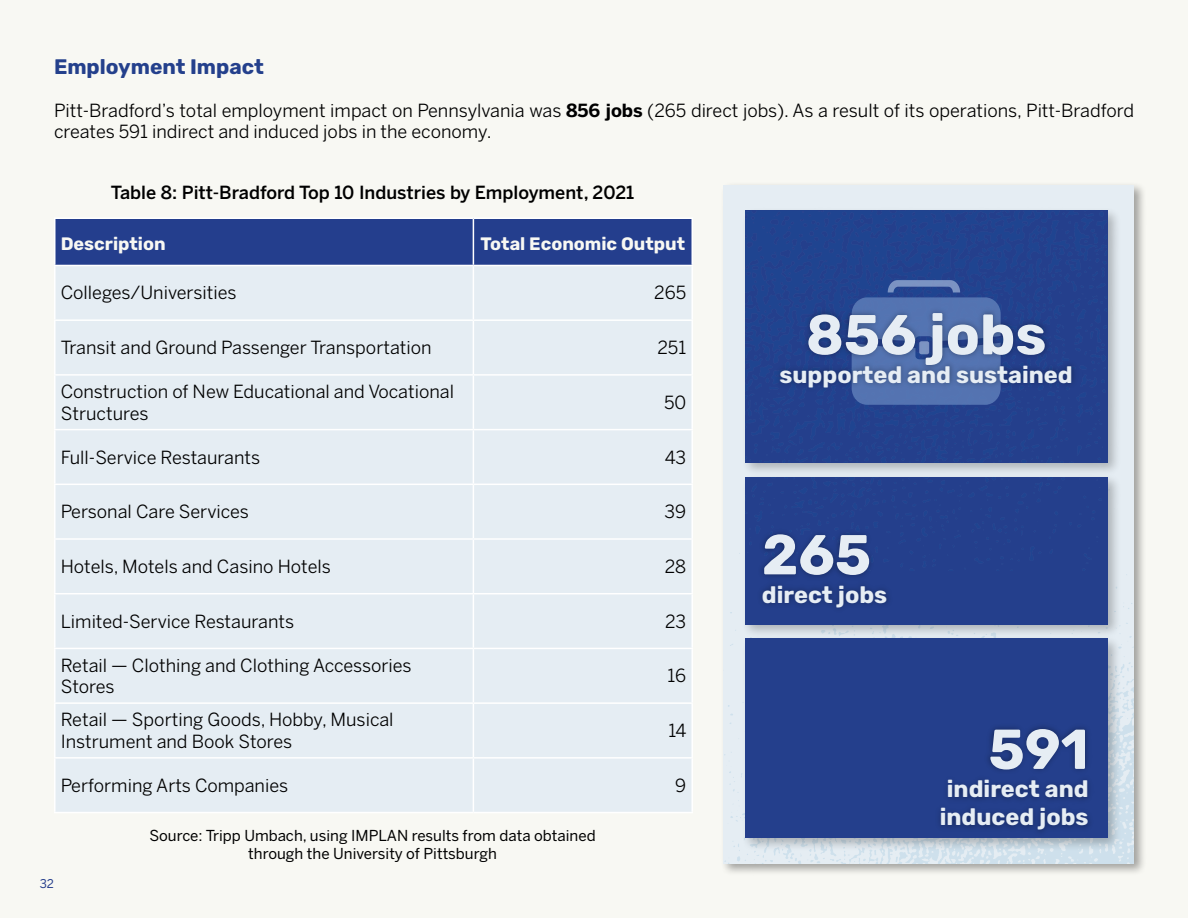
<style>
.page{position:relative;width:1188px;height:918px;background:#f8f8f3}
.page>*{position:absolute;margin:0;border:0;box-sizing:border-box;transform-origin:0 0}
.t1{font:700 56.1px "Rubik";color:#e6edf4}
.t2{font:700 23.55px/28.2px "Rubik";color:#e6edf4;text-align:center}
.t3{font:700 21px "Rubik";color:#24408c}
.t4{font:18px/21.6px "Benton Sans";color:#000}
.t5{font:500 18px "Benton Sans";color:#000}
.t6{font:700 18px "Rubik";color:#f8f8f3}
.t7{font:15px/18px "Benton Sans";color:#000;text-align:center}
.t8{font:12px "Benton Sans";color:#253e8c}
.s1{font-weight:700}
</style>
<div class="page">
<div style="left:720px;top:182px;width:427px;height:695px;background:#000;opacity:.35"></div>
<div style="left:724px;top:185px;width:410px;height:679px;background:#e5edf3"></div>
<img style="left:724px;top:553px;width:410px;height:311px">
<div style="left:56px;top:219px;width:636px;height:46px;background:#243e8d"></div>
<div style="left:56px;top:266px;width:635px;height:217px;background:#e5edf3"></div>
<div style="left:56px;top:485px;width:635px;height:327px;background:#e5edf3"></div>
<hr style="left:54px;top:218px;width:419px;height:1px;background:#fff">
<hr style="left:54px;top:219px;width:2px;height:46px;background:#fff">
<hr style="left:473px;top:218px;width:220px;height:1px;background:#fff">
<hr style="left:473px;top:219px;width:1px;height:46px;background:#fff">
<hr style="left:692px;top:219px;width:1px;height:46px;background:#fff">
<hr style="left:54px;top:265px;width:419px;height:1px;background:#fff">
<hr style="left:54px;top:266px;width:2px;height:53px;background:#fff">
<hr style="left:473px;top:265px;width:220px;height:1px;background:#fff">
<hr style="left:473px;top:266px;width:1px;height:53px;background:#fff">
<hr style="left:692px;top:266px;width:1px;height:53px;background:#fff">
<hr style="left:54px;top:319px;width:419px;height:2px;background:#fff">
<hr style="left:54px;top:321px;width:2px;height:53px;background:#fff">
<hr style="left:473px;top:319px;width:220px;height:2px;background:#fff">
<hr style="left:473px;top:321px;width:1px;height:53px;background:#fff">
<hr style="left:692px;top:321px;width:1px;height:53px;background:#fff">
<hr style="left:54px;top:430px;width:2px;height:54px;background:#fff">
<hr style="left:473px;top:430px;width:1px;height:54px;background:#fff">
<hr style="left:692px;top:430px;width:1px;height:54px;background:#fff">
<hr style="left:54px;top:374px;width:419px;height:2px;background:#fff">
<hr style="left:54px;top:376px;width:2px;height:53px;background:#fff">
<hr style="left:473px;top:374px;width:220px;height:2px;background:#fff">
<hr style="left:473px;top:376px;width:1px;height:53px;background:#fff">
<hr style="left:692px;top:376px;width:1px;height:53px;background:#fff">
<hr style="left:54px;top:429px;width:419px;height:1px;background:#fff">
<hr style="left:473px;top:429px;width:220px;height:1px;background:#fff">
<hr style="left:54px;top:484px;width:419px;height:1px;background:#fff">
<hr style="left:54px;top:485px;width:2px;height:53px;background:#fff">
<hr style="left:473px;top:484px;width:220px;height:1px;background:#fff">
<hr style="left:473px;top:485px;width:1px;height:53px;background:#fff">
<hr style="left:692px;top:485px;width:1px;height:53px;background:#fff">
<hr style="left:54px;top:538px;width:419px;height:2px;background:#fff">
<hr style="left:54px;top:540px;width:2px;height:53px;background:#fff">
<hr style="left:473px;top:538px;width:220px;height:2px;background:#fff">
<hr style="left:473px;top:540px;width:1px;height:53px;background:#fff">
<hr style="left:692px;top:540px;width:1px;height:53px;background:#fff">
<hr style="left:54px;top:593px;width:419px;height:1px;background:#fff">
<hr style="left:54px;top:594px;width:2px;height:54px;background:#fff">
<hr style="left:473px;top:593px;width:220px;height:1px;background:#fff">
<hr style="left:473px;top:594px;width:1px;height:54px;background:#fff">
<hr style="left:692px;top:594px;width:1px;height:54px;background:#fff">
<hr style="left:54px;top:648px;width:419px;height:1px;background:#fff">
<hr style="left:54px;top:649px;width:2px;height:53px;background:#fff">
<hr style="left:473px;top:648px;width:220px;height:1px;background:#fff">
<hr style="left:473px;top:649px;width:1px;height:53px;background:#fff">
<hr style="left:692px;top:649px;width:1px;height:53px;background:#fff">
<hr style="left:54px;top:702px;width:419px;height:2px;background:#fff">
<hr style="left:54px;top:704px;width:2px;height:53px;background:#fff">
<hr style="left:473px;top:702px;width:220px;height:2px;background:#fff">
<hr style="left:473px;top:704px;width:1px;height:53px;background:#fff">
<hr style="left:692px;top:704px;width:1px;height:53px;background:#fff">
<hr style="left:54px;top:757px;width:419px;height:2px;background:#fff">
<hr style="left:54px;top:759px;width:2px;height:53px;background:#fff">
<hr style="left:54px;top:812px;width:419px;height:1px;background:#fff">
<hr style="left:473px;top:757px;width:220px;height:2px;background:#fff">
<hr style="left:473px;top:759px;width:1px;height:53px;background:#fff">
<hr style="left:692px;top:759px;width:1px;height:53px;background:#fff">
<hr style="left:473px;top:812px;width:220px;height:1px;background:#fff">
<div style="left:741px;top:207px;width:381px;height:645px;background:#000;opacity:.25"></div>
<div style="left:745px;top:638px;width:362px;height:200px;background:#243f8c"></div>
<div style="left:745px;top:477px;width:362px;height:147px;background:#243f8c"></div>
<img style="left:745px;top:210px;width:362px;height:267px">
<svg style="left:852px;top:280px;width:149px;height:125px;background:#3a599e"></svg>
<img style="left:771px;top:297px;width:311px;height:102px">
<p class="t3" style="left:54px;top:54px;width:212px">Employment Impact</p>
<p class="t4" style="left:54px;top:99px;width:1082px">Pitt-Bradford’s total employment impact on Pennsylvania was <span class="s1">856 jobs</span> (265 direct jobs). As a result of its operations, Pitt-Bradford creates 591 indirect and induced jobs in the economy.</p>
<p class="t5" style="left:111px;top:181px;width:525px">Table 8: Pitt-Bradford Top 10 Industries by Employment, 2021</p>
<p class="t6" style="left:61px;top:234px;width:106px">Description</p>
<p class="t6" style="left:481px;top:234px;width:206px">Total Economic Output</p>
<p class="t4" style="left:61px;top:282px;width:177px">Colleges/Universities</p>
<p class="t4" style="left:654px;top:282px;width:34px">265</p>
<p class="t4" style="left:61px;top:337px;width:372px">Transit and Ground Passenger Transportation</p>
<p class="t4" style="left:657px;top:337px;width:30px">251</p>
<p class="t4" style="left:61px;top:381px;width:395px">Construction of New Educational and Vocational<br>Structures</p>
<p class="t4" style="left:664px;top:391px;width:24px">50</p>
<p class="t4" style="left:61px;top:446px;width:201px">Full-Service Restaurants</p>
<p class="t4" style="left:665px;top:446px;width:23px">43</p>
<p class="t4" style="left:61px;top:501px;width:190px">Personal Care Services</p>
<p class="t4" style="left:665px;top:501px;width:23px">39</p>
<p class="t4" style="left:61px;top:555px;width:272px">Hotels, Motels and Casino Hotels</p>
<p class="t4" style="left:665px;top:555px;width:23px">28</p>
<p class="t4" style="left:61px;top:610px;width:235px">Limited-Service Restaurants</p>
<p class="t4" style="left:665px;top:610px;width:23px">23</p>
<p class="t4" style="left:61px;top:654px;width:352px">Retail — Clothing and Clothing Accessories<br>Stores</p>
<p class="t4" style="left:668px;top:665px;width:20px">16</p>
<p class="t4" style="left:61px;top:709px;width:334px">Retail — Sporting Goods, Hobby, Musical<br>Instrument and Book Stores</p>
<p class="t4" style="left:668px;top:720px;width:19px">14</p>
<p class="t4" style="left:61px;top:774px;width:229px">Performing Arts Companies</p>
<p class="t4" style="left:675px;top:774px;width:12px">9</p>
<p class="t8" style="left:40px;top:876px;width:16px">32</p>
<p class="t7" style="left:150px;top:826px;width:448px">Source: Tripp Umbach, using IMPLAN results from data obtained through the University of Pittsburgh</p>
<p class="t1" style="left:806px;top:302px;width:242px">856 jobs</p>
<p class="t2" style="left:780px;top:361px;width:295px">supported and sustained</p>
<p class="t1" style="left:762px;top:522px;width:111px">265</p>
<p class="t2" style="left:762px;top:581px;width:127px">direct jobs</p>
<p class="t1" style="left:989px;top:717px;width:102px">591</p>
<p class="t2" style="left:940px;top:776px;width:150px">indirect and induced jobs</p>
</div>
